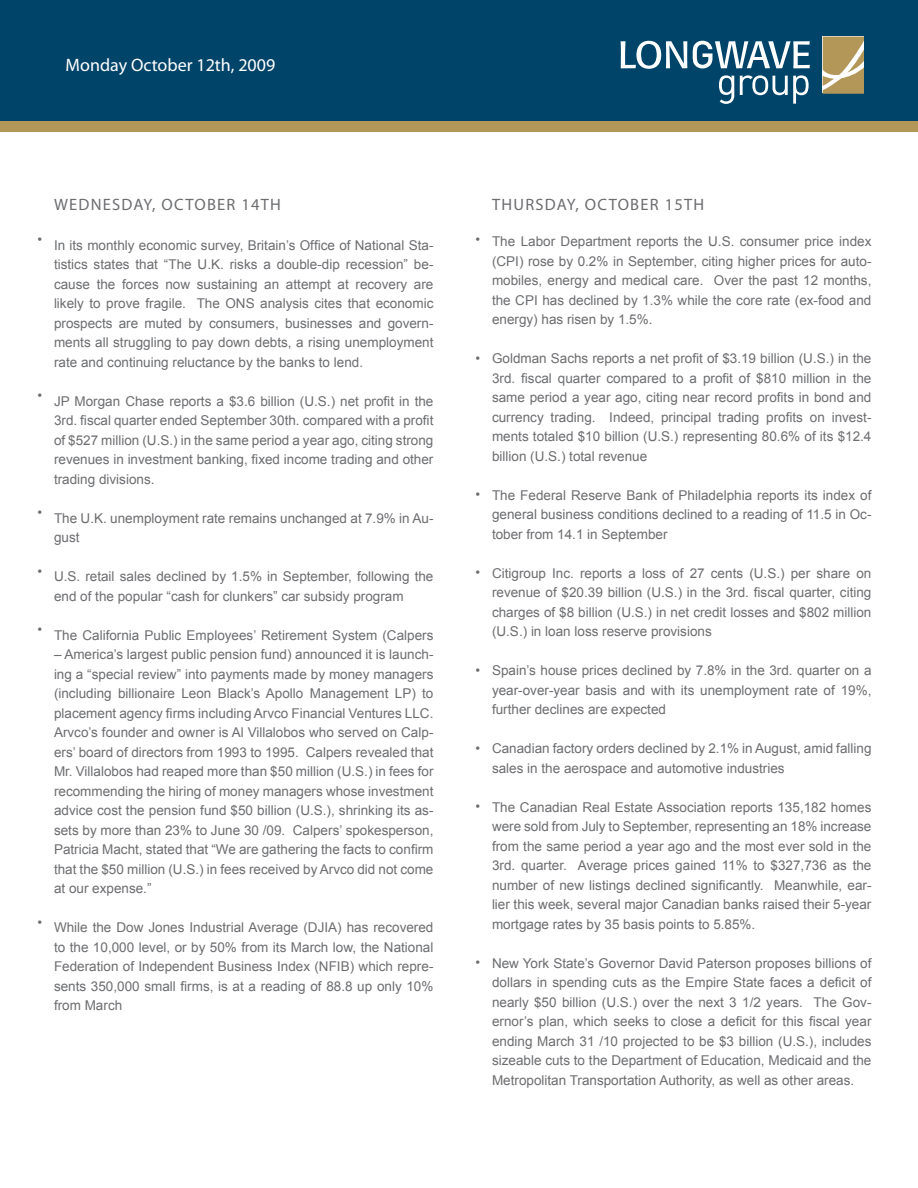
<style>
.page{position:relative;width:918px;height:1188px;background:#fff}
.page>*{position:absolute;margin:0;border:0;box-sizing:border-box;transform-origin:0 0}
.t1{font:18px "Myriad Pro";color:#fff}
.t2{font:16.5px "Myriad Pro";letter-spacing:.075em;color:#6c6d70}
.t3{font:13.5px/19.5px "Arial";color:#6c6d70;text-align:justify}
</style>
<div class="page">
<div style="left:0;top:0;width:918px;height:123px;background:#00446a"></div>
<div style="left:0;top:122px;width:918px;height:10px;background:#b39759"></div>
<svg style="left:621px;top:41px;width:66px;height:28px"></svg>
<svg style="left:693px;top:41px;width:117px;height:27px"></svg>
<svg style="left:719px;top:75px;width:15px;height:29px"></svg>
<svg style="left:740px;top:75px;width:69px;height:29px"></svg>
<svg style="left:823px;top:37px;width:41px;height:57px;background:#bfa876"></svg>
<p class="t1" style="left:66px;top:54px;width:211px">Monday October 12th, 2009</p>
<p class="t3" style="left:38px;top:230px;width:6px">•</p>
<p class="t3" style="left:38px;top:386px;width:6px">•</p>
<p class="t3" style="left:38px;top:503px;width:6px">•</p>
<p class="t3" style="left:38px;top:562px;width:6px">•</p>
<p class="t3" style="left:38px;top:620px;width:6px">•</p>
<p class="t3" style="left:38px;top:913px;width:6px">•</p>
<p class="t2" style="left:54px;top:195px;width:229px">WEDNESDAY, OCTOBER 14TH</p>
<p class="t3" style="left:54px;top:235px;width:381px">In its monthly economic survey, Britain’s Office of National Sta&shy;tistics states that “The U.K. risks a double-dip recession” be&shy;cause the forces now sustaining an attempt at recovery are likely to prove fragile. The ONS analysis cites that economic prospects are muted by consumers, businesses and govern&shy;ments all struggling to pay down debts, a rising unemployment rate and continuing reluctance by the banks to lend.</p>
<p class="t3" style="left:54px;top:391px;width:381px">JP Morgan Chase reports a $3.6 billion (U.S.) net profit in the 3rd. fiscal quarter ended September 30th. compared with a profit of $527 million (U.S.) in the same period a year ago, citing strong revenues in investment banking, fixed income trading and other trading divisions.</p>
<p class="t3" style="left:54px;top:508px;width:381px">The U.K. unemployment rate remains unchanged at 7.9% in Au&shy;gust</p>
<p class="t3" style="left:54px;top:567px;width:381px">U.S. retail sales declined by 1.5% in September, following the end of the popular “cash for clunkers” car subsidy program</p>
<p class="t3" style="left:54px;top:625px;width:381px">The California Public Employees’ Retirement System (Calpers</p>
<p class="t3" style="left:54px;top:645px;width:381px">– America’s largest public pension fund) announced it is launch&shy;ing a “special review” into payments made by money managers (including billionaire Leon Black’s Apollo Management LP) to placement agency firms including Arvco Financial Ventures LLC.<br>Arvco’s founder and owner is Al Villalobos who served on Calp&shy;ers’ board of directors from 1993 to 1995. Calpers revealed that Mr. Villalobos had reaped more than $50 million (U.S.) in fees for recommending the hiring of money managers whose investment advice cost the pension fund $50 billion (U.S.), shrinking its as&shy;sets by more than 23% to June 30 /09. Calpers’ spokesperson, Patricia Macht, stated that “We are gathering the facts to confirm that the $50 million (U.S.) in fees received by Arvco did not come at our expense.”</p>
<p class="t3" style="left:54px;top:918px;width:381px">While the Dow Jones Industrial Average (DJIA) has recovered to the 10,000 level, or by 50% from its March low, the National Federation of Independent Business Index (NFIB) which repre&shy;sents 350,000 small firms, is at a reading of 88.8 up only 10% from March</p>
<p class="t3" style="left:476px;top:230px;width:6px">•</p>
<p class="t3" style="left:476px;top:349px;width:6px">•</p>
<p class="t3" style="left:476px;top:485px;width:6px">•</p>
<p class="t3" style="left:476px;top:563px;width:6px">•</p>
<p class="t3" style="left:476px;top:661px;width:6px">•</p>
<p class="t3" style="left:476px;top:739px;width:6px">•</p>
<p class="t3" style="left:476px;top:797px;width:6px">•</p>
<p class="t3" style="left:476px;top:953px;width:6px">•</p>
<p class="t2" style="left:492px;top:195px;width:214px">THURSDAY, OCTOBER 15TH</p>
<p class="t3" style="left:492px;top:232px;width:381px">The Labor Department reports the U.S. consumer price index (CPI) rose by 0.2% in September, citing higher prices for auto&shy;mobiles, energy and medical care. Over the past 12 months, the CPI has declined by 1.3% while the core rate (ex-food and energy) has risen by 1.5%.</p>
<p class="t3" style="left:492px;top:349px;width:381px">Goldman Sachs reports a net profit of $3.19 billion (U.S.) in the 3rd. fiscal quarter compared to a profit of $810 million in the same period a year ago, citing near record profits in bond and currency trading. Indeed, principal trading profits on invest&shy;ments totaled $10 billion (U.S.) representing 80.6% of its $12.4 billion (U.S.) total revenue</p>
<p class="t3" style="left:492px;top:485px;width:381px">The Federal Reserve Bank of Philadelphia reports its index of general business conditions declined to a reading of 11.5 in Oc&shy;tober from 14.1 in September</p>
<p class="t3" style="left:492px;top:563px;width:381px">Citigroup Inc. reports a loss of 27 cents (U.S.) per share on revenue of $20.39 billion (U.S.) in the 3rd. fiscal quarter, citing charges of $8 billion (U.S.) in net credit losses and $802 million (U.S.) in loan loss reserve provisions</p>
<p class="t3" style="left:492px;top:661px;width:381px">Spain’s house prices declined by 7.8% in the 3rd. quarter on a year-over-year basis and with its unemployment rate of 19%, further declines are expected</p>
<p class="t3" style="left:492px;top:739px;width:381px">Canadian factory orders declined by 2.1% in August, amid falling sales in the aerospace and automotive industries</p>
<p class="t3" style="left:492px;top:797px;width:381px">The Canadian Real Estate Association reports 135,182 homes were sold from July to September, representing an 18% increase from the same period a year ago and the most ever sold in the 3rd. quarter. Average prices gained 11% to $327,736 as the number of new listings declined significantly. Meanwhile, ear&shy;lier this week, several major Canadian banks raised their 5-year mortgage rates by 35 basis points to 5.85%.</p>
<p class="t3" style="left:492px;top:953px;width:381px">New York State’s Governor David Paterson proposes billions of dollars in spending cuts as the Empire State faces a deficit of nearly $50 billion (U.S.) over the next 3 1/2 years. The Gov&shy;ernor’s plan, which seeks to close a deficit for this fiscal year ending March 31 /10 projected to be $3 billion (U.S.), includes sizeable cuts to the Department of Education, Medicaid and the Metropolitan Transportation Authority, as well as other areas.</p>
</div>
